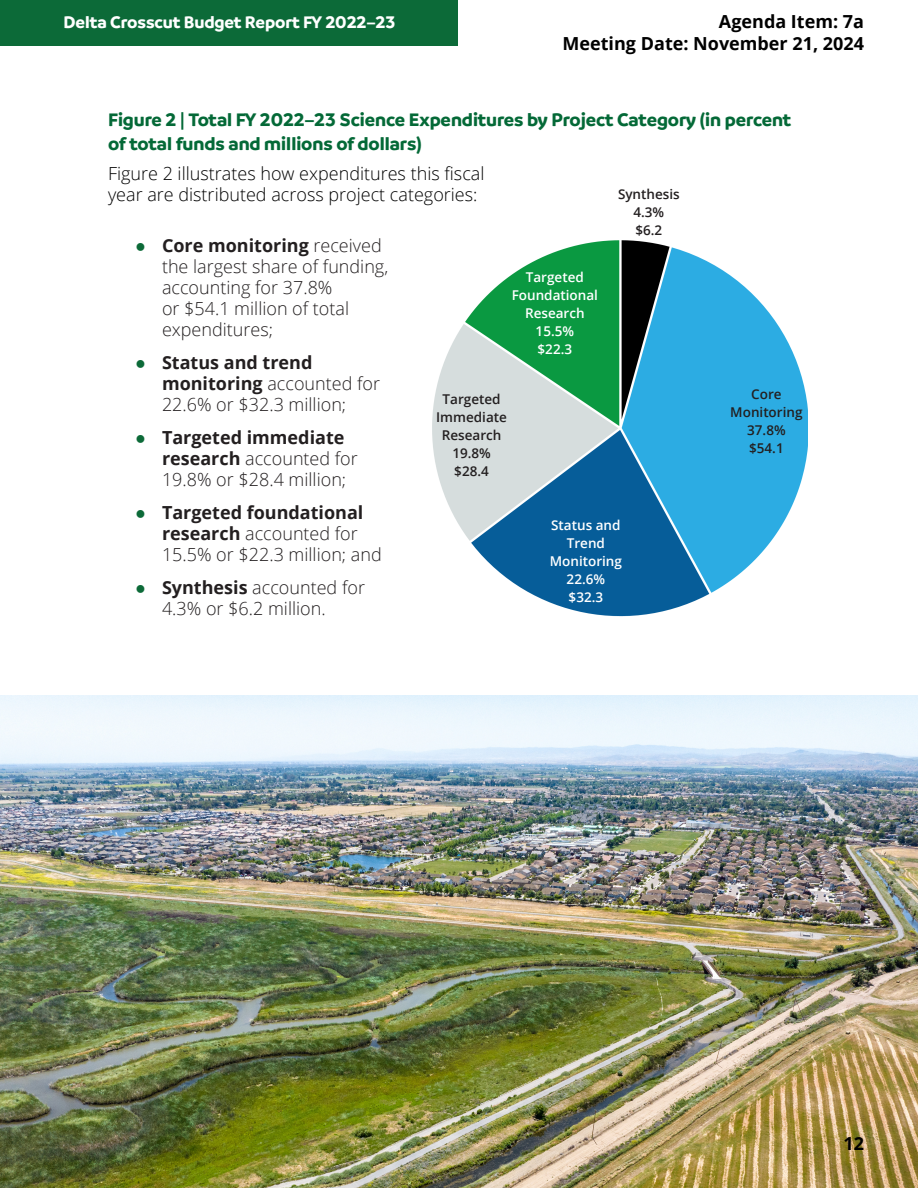
<style>
.page{position:relative;width:918px;height:1188px;background:#fff}
.page>*{position:absolute;margin:0;border:0;box-sizing:border-box;transform-origin:0 0}
.t1{font:700 19.5px/24px "Branding";letter-spacing:-.005em;color:#046937}
.t2{font:300 18px/21px "Open Sans";color:#231f20}
.t3{font:300 18px/21px "Open Sans";color:#000}
.t4{font:700 18px/21.8px "Open Sans";color:#000;text-align:right}
.t5{font:700 18px "Branding";letter-spacing:-.005em;color:#fff}
.t6{font:600 13.5px/18px "Open Sans";color:#231f20;text-align:center}
.t7{font:600 13.5px/18px "Open Sans";color:#fff;text-align:center}
.s1{font-family:"Bookman Old Style";font-weight:400;color:#0c6a38}
.s2{font-weight:700}
</style>
<div class="page">
<div style="left:0;top:0;width:458px;height:46px;background:#0c6a38"></div>
<img style="left:432px;top:240px;width:376px;height:377px">
<img style="left:0;top:696px;width:918px;height:492px">
<p class="t5" style="left:64px;top:12px;width:333px">Delta Crosscut Budget Report FY 2022–23</p>
<p class="t4" style="left:563px;top:10px;width:303px">Agenda Item: 7a<br>Meeting Date: November 21, 2024</p>
<p class="t1" style="left:108px;top:107px;width:685px">Figure 2 | Total FY 2022–23 Science Expenditures by Project Category (in percent of total funds and millions of dollars)</p>
<p class="t3" style="left:108px;top:162px;width:378px">Figure 2 illustrates how expenditures this fiscal year are distributed across project categories:</p>
<p class="t6" style="left:618px;top:185px;width:63px">Synthesis<br>4.3%</p>
<p class="t2" style="left:162px;top:234px;width:228px;text-indent:-27px"><span class="s1">●</span> <span class="s2">Core monitoring</span> received the largest share of funding, accounting for 37.8%<br>or $54.1 million of total expenditures;</p>
<p class="t2" style="left:162px;top:351px;width:220px;text-indent:-27px"><span class="s1">●</span> <span class="s2">Status and trend monitoring</span> accounted for<br>22.6% or $32.3 million;</p>
<p class="t2" style="left:162px;top:426px;width:197px;text-indent:-27px"><span class="s1">●</span> <span class="s2">Targeted immediate research</span> accounted for<br>19.8% or $28.4 million;</p>
<p class="t2" style="left:162px;top:501px;width:221px;text-indent:-27px"><span class="s1">●</span> <span class="s2">Targeted foundational research</span> accounted for<br>15.5% or $22.3 million; and</p>
<p class="t2" style="left:162px;top:576px;width:205px;text-indent:-27px"><span class="s1">●</span> <span class="s2">Synthesis</span> accounted for<br>4.3% or $6.2 million.</p>
<p class="t7" style="left:512px;top:267px;width:88px">Targeted<br>Foundational<br>Research<br>15.5%<br>$22.3</p>
<p class="t6" style="left:443px;top:390px;width:60px">Targeted</p>
<p class="t6" style="left:436px;top:408px;width:72px">Immediate<br>Research</p>
<p class="t6" style="left:452px;top:444px;width:40px;text-align:left">19.8% $28.4</p>
<p class="t6" style="left:635px;top:221px;width:28px">$6.2</p>
<p class="t7" style="left:550px;top:516px;width:74px">Status and<br>Trend<br>Monitoring<br>22.6% $32.3</p>
<p class="t6" style="left:751px;top:385px;width:32px">Core</p>
<p class="t6" style="left:730px;top:403px;width:74px">Monitoring</p>
<p class="t6" style="left:747px;top:421px;width:40px;text-align:left">37.8% $54.1</p>
<p class="t4" style="left:843px;top:1132px;width:22px">12</p>
</div>
